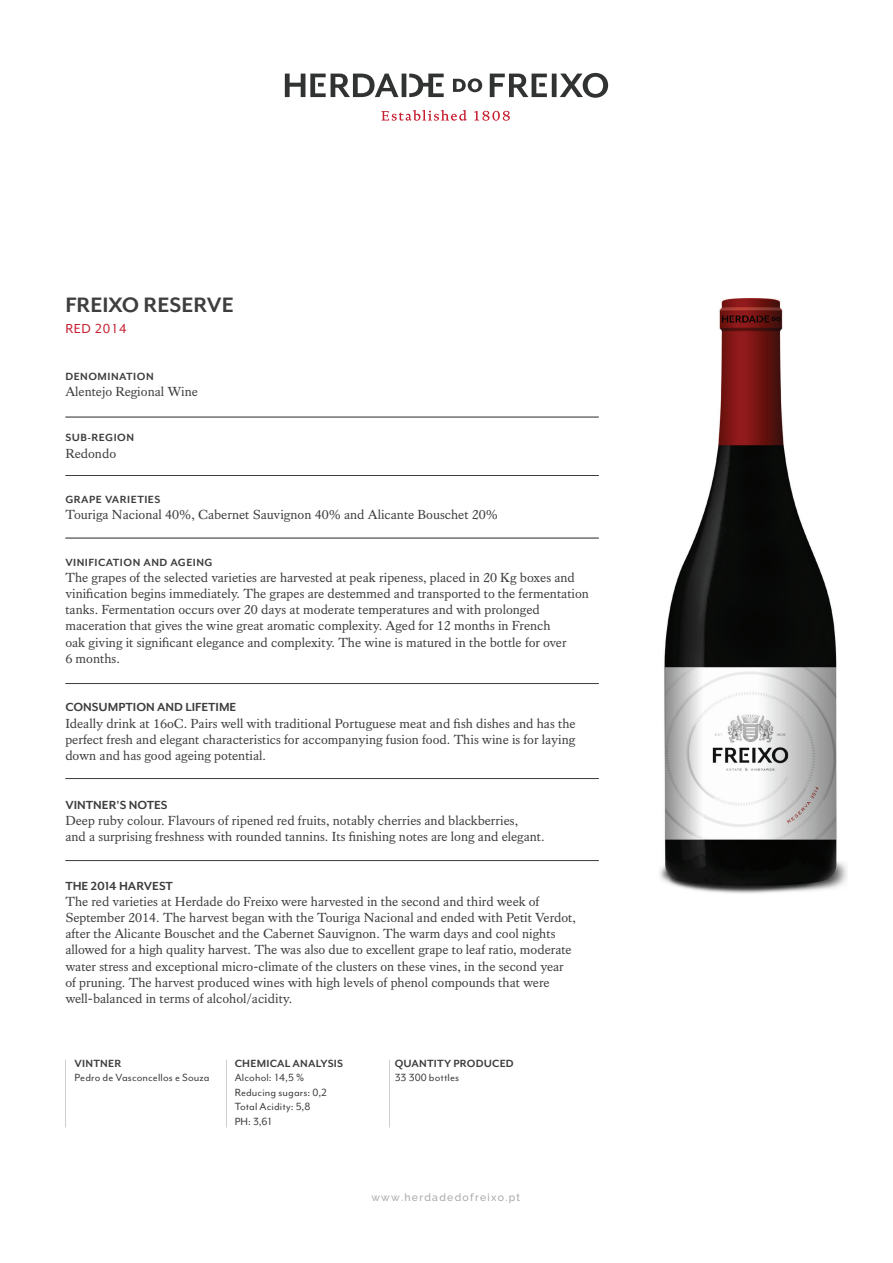
<style>
.page{position:relative;width:893px;height:1263px;background:#fff}
.page>*{position:absolute;margin:0;border:0;box-sizing:border-box;transform-origin:0 0}
.t1{font:700 24px "Mr Eaves Mod OT";color:#3e3e3f}
.t2{font:15px "Mr Eaves Mod OT";letter-spacing:.04em;color:#c72032}
.t3{font:13.5px/16.2px "Kings Caslon";color:#3e3e3f}
.t4{font:700 13.5px "Mr Eaves Mod OT";color:#3e3e3f}
.t5{font:12px/14.4px "Mr Eaves Mod OT";letter-spacing:.01em;color:#3e3e3f}
.t6{font:700 12px "Mr Eaves Mod OT";letter-spacing:.04em;color:#3e3e3f}
.t7{font:700 12px "Mr Eaves Mod OT";letter-spacing:.015em;color:#3e3e3f}
.t8{font:700 12px "Mr Eaves Mod OT";letter-spacing:.02em;color:#3e3e3f}
.t9{font:500 10.5px "Raleway";letter-spacing:.12em;color:#a8a9ad}
</style>
<div class="page">
<img style="left:659px;top:298px;width:188px;height:596px">
<hr style="left:65px;top:417px;width:534px;height:1px;background:#3e3e3f">
<hr style="left:65px;top:538px;width:534px;height:1px;background:#3e3e3f">
<hr style="left:65px;top:475px;width:534px;height:1px;background:#3e3e3f">
<hr style="left:65px;top:683px;width:534px;height:1px;background:#3e3e3f">
<hr style="left:65px;top:778px;width:534px;height:1px;background:#3e3e3f">
<hr style="left:65px;top:860px;width:534px;height:1px;background:#3e3e3f">
<svg style="left:285px;top:73px;width:323px;height:25px"></svg>
<svg style="left:381px;top:110px;width:129px;height:11px"></svg>
<h1 class="t1" style="left:65px;top:292px;width:170px">FREIXO RESERVE</h1>
<p class="t2" style="left:65px;top:321px;width:63px">RED 2014</p>
<p class="t6" style="left:65px;top:370px;width:90px">DENOMINATION</p>
<p class="t3" style="left:65px;top:384px;width:134px">Alentejo Regional Wine</p>
<p class="t6" style="left:65px;top:431px;width:70px">SUB-REGION</p>
<p class="t3" style="left:65px;top:445px;width:52px">Redondo</p>
<p class="t6" style="left:65px;top:492px;width:97px">GRAPE VARIETIES</p>
<p class="t3" style="left:65px;top:506px;width:434px">Touriga Nacional 40%, Cabernet Sauvignon 40% and Alicante Bouschet 20%</p>
<p class="t6" style="left:65px;top:555px;width:149px">VINIFICATION AND AGEING</p>
<p class="t3" style="left:65px;top:569px;width:525px">The grapes of the selected varieties are harvested at peak ripeness, placed in 20 Kg boxes and vinification begins immediately. The grapes are destemmed and transported to the fermentation tanks. Fermentation occurs over 20 days at moderate temperatures and with prolonged maceration that gives the wine great aromatic complexity. Aged for 12 months in French<br>oak giving it significant elegance and complexity. The wine is matured in the bottle for over<br>6 months.</p>
<p class="t4" style="left:65px;top:700px;width:173px">CONSUMPTION AND LIFETIME</p>
<p class="t3" style="left:65px;top:715px;width:512px;text-align:justify">Ideally drink at 16oC. Pairs well with traditional Portuguese meat and fish dishes and has the perfect fresh and elegant characteristics for accompanying fusion food. This wine is for laying down and has good ageing potential.</p>
<p class="t4" style="left:65px;top:797px;width:104px">VINTNER'S NOTES</p>
<p class="t3" style="left:65px;top:812px;width:481px">Deep ruby colour. Flavours of ripened red fruits, notably cherries and blackberries,<br>and a surprising freshness with rounded tannins. Its finishing notes are long and elegant.</p>
<p class="t4" style="left:65px;top:878px;width:109px">THE 2014 HARVEST</p>
<p class="t3" style="left:65px;top:893px;width:512px">The red varieties at Herdade do Freixo were harvested in the second and third week of September 2014. The harvest began with the Touriga Nacional and ended with Petit Verdot, after the Alicante Bouschet and the Cabernet Sauvignon. The warm days and cool nights allowed for a high quality harvest. The was also due to excellent grape to leaf ratio, moderate water stress and exceptional micro-climate of the clusters on these vines, in the second year of pruning. The harvest produced wines with high levels of phenol compounds that were well-balanced in terms of alcohol/acidity.</p>
<p class="t7" style="left:75px;top:1057px;width:48px">VINTNER</p>
<p class="t5" style="left:75px;top:1070px;width:136px">Pedro de Vasconcellos e Souza</p>
<p class="t8" style="left:235px;top:1057px;width:110px">CHEMICAL ANALYSIS</p>
<p class="t5" style="left:235px;top:1070px;width:94px">Alcohol: 14,5 %<br>Reducing sugars: 0,2<br>Total Acidity: 5,8<br>PH: 3,61</p>
<p class="t7" style="left:395px;top:1057px;width:121px">QUANTITY PRODUCED</p>
<p class="t5" style="left:395px;top:1070px;width:66px">33 300 bottles</p>
<p class="t9" style="left:371px;top:1191px;width:150px">www.herdadedofreixo.pt</p>
</div>
